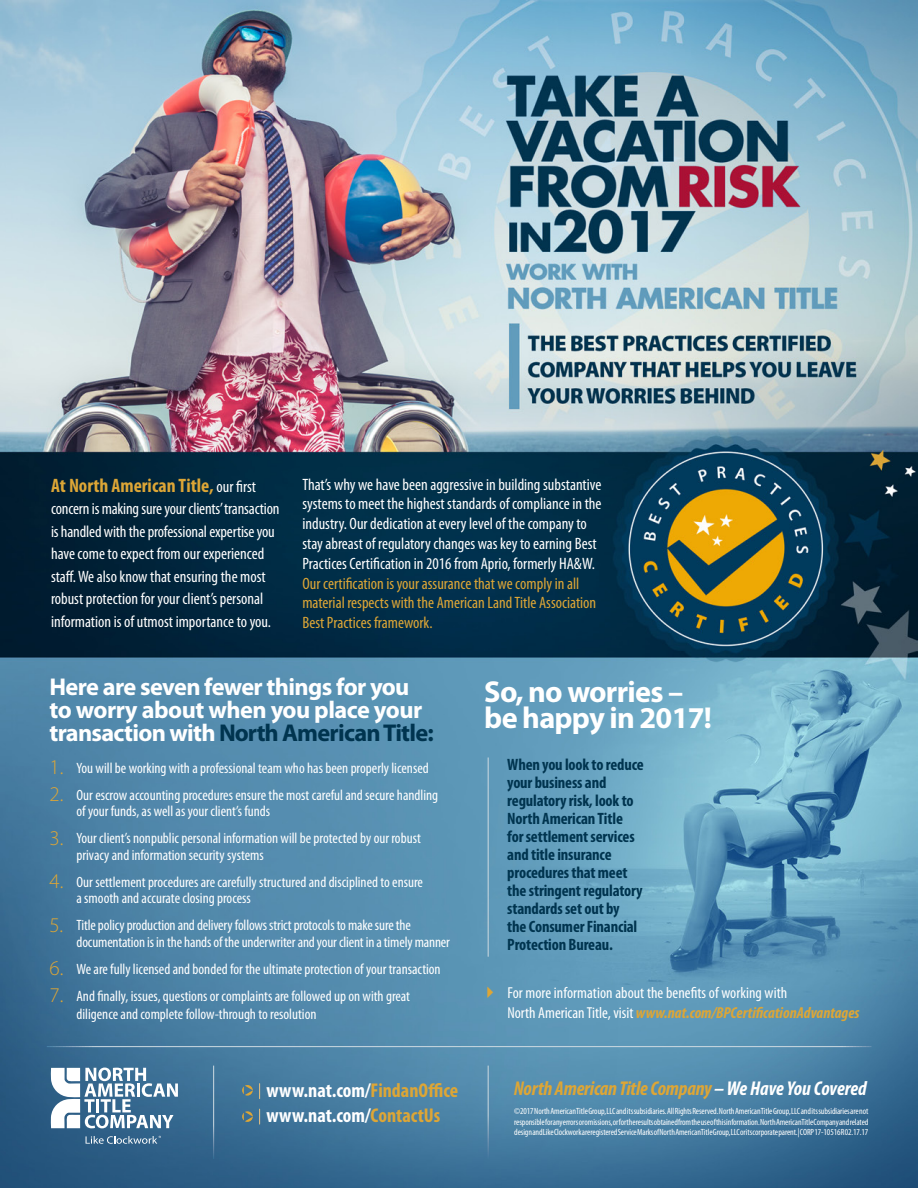
<style>
.page{position:relative;width:918px;height:1188px;background:#fff}
.page>*{position:absolute;margin:0;border:0;box-sizing:border-box;transform-origin:0 0}
.t1{font:700 30.3px "Myriad Pro";letter-spacing:-.025em;color:#fff}
.t2{font:700 24.3px/23px "Myriad Pro";letter-spacing:-.03em;color:#fff}
.Body_Copy_Justified{font:italic 700 condensed 20.1px "Myriad Pro";letter-spacing:-.01em;color:#dda636}
.Body_Copy_Justified-2{font:700 condensed 19.95px "Myriad Pro";color:#fff}
.t3{font:700 condensed 19.5px "Myriad Pro";color:#dda636}
.t4{font:condensed 16.5px/19.8px "Myriad Pro";color:#fff}
.t5{font:700 condensed 16.5px/18px "Myriad Pro";letter-spacing:-.01em;color:#00344f}
.t6{font:condensed 15.9px/20px "Myriad Pro";letter-spacing:.005em;color:#fff}
.t7{font:condensed 15px/16.5px "Myriad Pro";color:#fff}
.t8{font:condensed 9px/10.5px "Myriad Pro";letter-spacing:-.01em;color:#fff;text-align:justify}
.s1{font-weight:400;font-size:16.5px;color:#fff}
.s2{color:#dda636}
.s3{color:#00344f}
.s4{font-weight:300;font-stretch:normal;font-size:21px;color:#dda636}
.s5{font-weight:700;font-style:italic;color:#dda636}
.s6{color:#fff}
</style>
<div class="page">
<img style="left:0;top:0;width:918px;height:1188px">
<hr style="left:213px;top:1066px;width:1px;height:93px;background:#fff">
<hr style="left:47px;top:1046px;width:825px;height:1px;background:#fff">
<hr style="left:488px;top:1066px;width:1px;height:93px;background:#fff">
<svg style="left:51px;top:1068px;width:127px;height:60px"></svg>
<svg style="left:86px;top:1136px;width:75px;height:8px"></svg>
<svg style="left:242px;top:1085px;width:11px;height:11px"></svg>
<svg style="left:259px;top:1084px;width:1px;height:15px"></svg>
<svg style="left:242px;top:1111px;width:11px;height:11px"></svg>
<svg style="left:259px;top:1109px;width:1px;height:15px"></svg>
<hr style="left:488px;top:758px;width:1px;height:199px;background:#cfdbe2">
<svg style="left:487px;top:987px;width:6px;height:11px"></svg>
<p class="t3" style="left:51px;top:473px;width:207px">At North American Title, <span class="s1">our first</span></p>
<p class="t4" style="left:51px;top:498px;width:230px;line-height:22.5px">concern is making sure your clients’ transaction is handled with the professional expertise you have come to expect from our experienced staff. We also know that ensuring the most robust protection for your client’s personal information is of utmost importance to you.</p>
<p class="t4" style="left:302px;top:474px;width:301px">That’s why we have been aggressive in building substantive systems to meet the highest standards of compliance in the industry. Our dedication at every level of the company to stay abreast of regulatory changes was key to earning Best Practices Certification in 2016 from Aprio, formerly HA&amp;W.<br><span class="s2">Our certification is your assurance that we comply in all material respects with the American Land Title Association Best Practices framework.</span></p>
<p class="t2" style="left:50px;top:675px;width:386px">Here are seven fewer things for you to worry about when you place your transaction with <span class="s3">North American Title:</span></p>
<p class="t1" style="left:484px;top:672px;width:201px">So, no worries –</p>
<p class="t1" style="left:484px;top:698px;width:229px">be happy in 2017!</p>
<p class="t7" style="left:50px;top:759px;width:381px"><span class="s4">1.</span> You will be working with a professional team who has been properly licensed</p>
<p class="t7" style="left:76px;top:786px;width:363px;text-indent:-27px"><span class="s4">2.</span> Our escrow accounting procedures ensure the most careful and secure handling of your funds, as well as your client’s funds</p>
<p class="t7" style="left:76px;top:830px;width:346px;text-indent:-27px"><span class="s4">3.</span> Your client’s nonpublic personal information will be protected by our robust privacy and information security systems</p>
<p class="t7" style="left:76px;top:873px;width:348px;text-indent:-27px"><span class="s4">4.</span> Our settlement procedures are carefully structured and disciplined to ensure a smooth and accurate closing process</p>
<p class="t7" style="left:76px;top:917px;width:375px;text-indent:-27px"><span class="s4">5.</span> Title policy production and delivery follows strict protocols to make sure the documentation is in the hands of the underwriter and your client in a timely manner</p>
<p class="t7" style="left:50px;top:960px;width:393px"><span class="s4">6.</span> We are fully licensed and bonded for the ultimate protection of your transaction</p>
<p class="t7" style="left:76px;top:987px;width:335px;line-height:18px;text-indent:-27px"><span class="s4">7.</span> And finally, issues, questions or complaints are followed up on with great diligence and complete follow-through to resolution</p>
<p class="Body_Copy_Justified-2" style="left:266px;top:1078px;width:193px">www.nat.com/<span class="s2">FindanOffice</span></p>
<p class="Body_Copy_Justified-2" style="left:266px;top:1103px;width:175px">www.nat.com/<span class="s2">ContactUs</span></p>
<p class="t5" style="left:507px;top:755px;width:138px">When you look to reduce your business and regulatory risk, look to<br>North American Title<br>for settlement services and title insurance procedures that meet the stringent regulatory standards set out by<br>the Consumer Financial<br>Protection Bureau.</p>
<p class="t6" style="left:507px;top:983px;width:354px">For more information about the benefits of working with<br>North American Title, visit <span class="s5">www.nat.com/BPCertificationAdvantages</span></p>
<p class="Body_Copy_Justified" style="left:514px;top:1076px;width:354px">North American Title Company<span class="s6">–We Have You Covered</span></p>
<p class="t8" style="left:514px;top:1106px;width:356px">©2017 North American Title Group, LLC and its subsidiaries. All Rights Reserved. North American Title Group, LLC and its subsidiaries are not responsible for any errors or omissions, or for the results obtained from the use of this information. North American Title Company and related design and Like Clockwork are registered Service Marks of North American Title Group, LLC or its corporate parent. | CORP 17-10516 R 02.17.17</p>
</div>
